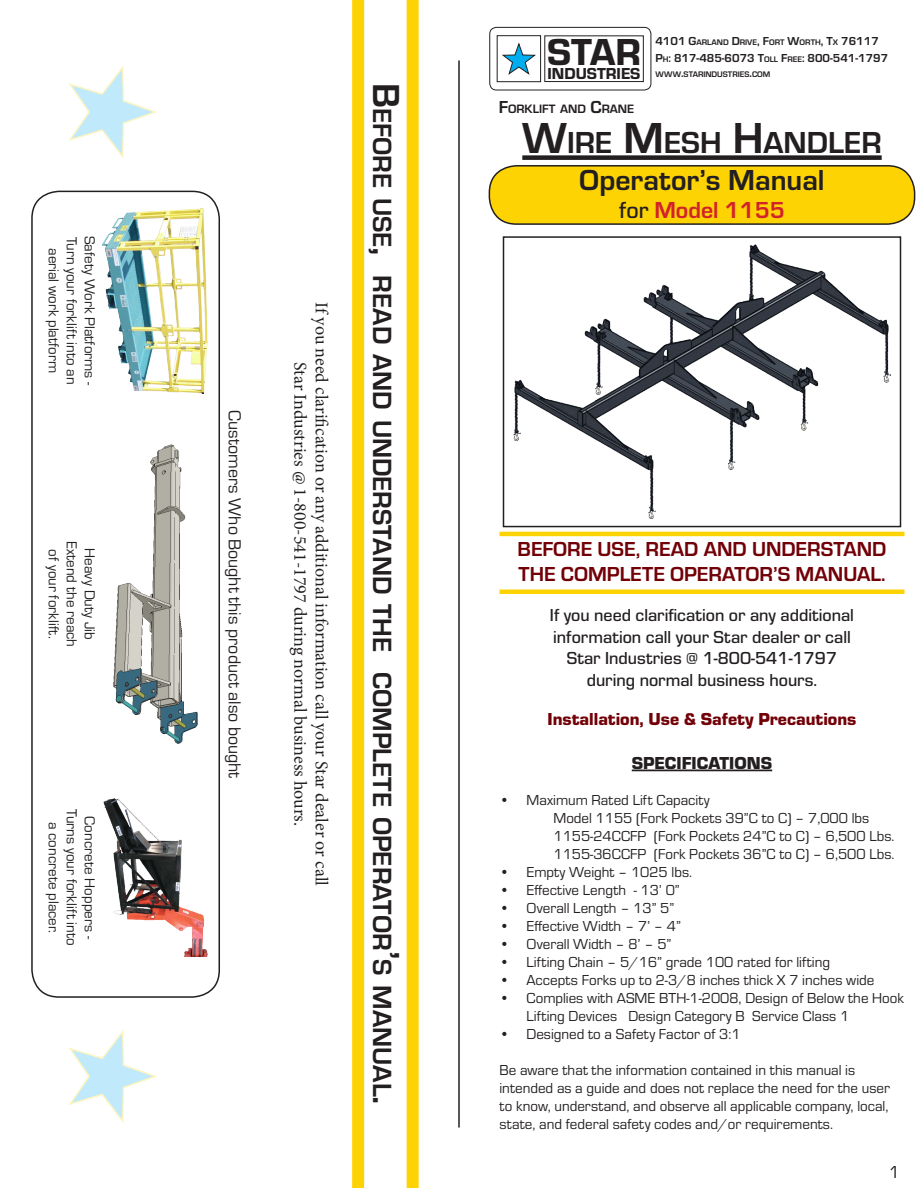
<style>
.page{position:relative;width:918px;height:1188px;background:#fff}
.page>*{position:absolute;margin:0;border:0;box-sizing:border-box;transform-origin:0 0}
.t1{font:39px "Eurostile Hea";color:#231f20}
.t2{font:700 31.5px "Eurostile";color:#231f20}
.t3{font:700 30px "Eurostile";color:#231f20}
.t4{font:700 27.3px "Eurostile";color:#231f20}
.t5{font:700 24px "Eurostile";color:#d1232a}
.t6{font:700 21px "Eurostile";color:#720007}
.t7{font:500 18px "Eurostile";color:#231f20}
.t8{font:18px/21.6px "Minion Pro";color:#231f20;text-align:center}
.t9{font:18px "Eurostile";color:#231f20}
.t10{font:900 18px "Eurostile";color:#720007}
.t11{font:900 18px "Eurostile";color:#231f20}
.t12{font:16.5px "Eurostile Hea";color:#231f20}
.t13{font:15px/18px "Eurostile";color:#231f20}
.t14{font:700 12.6px "Eurostile";color:#231f20}
.t15{font:700 12px "Eurostile";color:#231f20}
.t16{font:700 8.4px "Eurostile";color:#231f20}
.s1{font-size:39px}
.s2{font-size:12px}
.s3{font-size:8.4px}
.s4{font-size:18px}
.s5{font-size:45px}
.s6{font-weight:500;color:#231f20}
</style>
<div class="page">
<hr style="left:458px;top:60px;width:2px;height:1068px;background:#231f20">
<div style="left:489px;top:27px;width:162px;height:63px;border:1px solid #231f20;border-radius:7px"></div>
<svg style="left:502px;top:43px;width:34px;height:32px"></svg>
<div style="left:497px;top:35px;width:44px;height:47px;border:1px solid #231f20"></div>
<div style="left:544px;top:35px;width:100px;height:47px;border:1px solid #231f20"></div>
<div style="left:522px;top:155px;width:360px;height:5px;background:#231f20"></div>
<div style="left:489px;top:166px;width:426px;height:58px;background:#fed304;border-radius:27px"></div>
<div style="left:489px;top:165px;width:426px;height:60px;border:2px solid #231f20;border-radius:27px"></div>
<img style="left:514px;top:245px;width:376px;height:274px">
<div style="left:503px;top:236px;width:398px;height:291px;border:2px solid #231f20"></div>
<hr style="left:632px;top:770px;width:140px;height:1px;background:#231f20">
<div style="left:407px;top:0;width:12px;height:1188px;background:#fed304"></div>
<div style="left:352px;top:0;width:12px;height:1188px;background:#fed304"></div>
<div style="left:31px;top:191px;width:189px;height:807px;border:2px solid #231f20;border-radius:27px"></div>
<img style="left:102px;top:208px;width:105px;height:186px">
<img style="left:103px;top:798px;width:104px;height:159px">
<img style="left:113px;top:445px;width:85px;height:298px">
<svg style="left:68px;top:65px;width:89px;height:94px"></svg>
<svg style="left:68px;top:1030px;width:89px;height:93px"></svg>
<hr style="left:500px;top:532px;width:404px;height:4px;background:#fed304">
<hr style="left:500px;top:590px;width:404px;height:4px;background:#fed304">
<p class="t13" style="left:81px;top:237px;width:149px;rotate:90deg">Turn your forklift into an</p>
<p class="t13" style="left:99px;top:236px;width:151px;rotate:90deg">Safety Work Platforms -</p>
<p class="t13" style="left:63px;top:248px;width:126px;rotate:90deg">aerial work platform</p>
<p class="t13" style="left:81px;top:541px;width:108px;rotate:90deg">Extend the reach</p>
<p class="t13" style="left:99px;top:548px;width:93px;rotate:90deg">Heavy Duty Jib</p>
<p class="t13" style="left:63px;top:549px;width:91px;rotate:90deg">of your forklift.</p>
<p class="t13" style="left:81px;top:809px;width:138px;rotate:90deg">Turns your forklift into</p>
<p class="t13" style="left:99px;top:816px;width:124px;rotate:90deg">Concrete Hoppers -</p>
<p class="t13" style="left:63px;top:822px;width:113px;rotate:90deg">a concrete placer.</p>
<p class="t9" style="left:247px;top:410px;width:370px;rotate:90deg">Customers Who Bought this product also bought</p>
<p class="t8" style="left:332px;top:302px;width:585px;rotate:90deg">If you need clarification or any additional information call your Star dealer or call<br>Star Industries @ 1-800-541-1797 during normal business hours.</p>
<p class="t4" style="left:402px;top:83px;width:1023px;rotate:90deg"><span class="s1">B</span>EFORE USE<span class="s1">,</span> READ AND UNDERSTAND THE COMPLETE OPERATOR<span class="s1">’</span>S MANUAL<span class="s1">.</span></p>
<p class="t1" style="left:547px;top:24px;width:95px">STAR</p>
<p class="t12" style="left:548px;top:62px;width:94px">INDUSTRIES</p>
<p class="t16" style="left:655px;top:36px;width:225px"><span class="s2">4101 G</span>ARLAND <span class="s2">D</span>RIVE<span class="s2">, F</span>ORT <span class="s2">W</span>ORTH<span class="s2">, T</span>X <span class="s2">76117</span></p>
<p class="t15" style="left:655px;top:49px;width:234px">P<span class="s3">H</span>: 817-485-6073 T<span class="s3">OLL</span> F<span class="s3">REE</span>: 800-541-1797</p>
<p class="t16" style="left:655px;top:68px;width:10px">WWW</p>
<p class="t16" style="left:681px;top:68px;width:91px"><span class="s2">.</span>STARINDUSTRIES<span class="s2">.</span>COM</p>
<p class="t14" style="left:499px;top:99px;width:137px"><span class="s4">F</span>ORKLIFT AND <span class="s4">C</span>RANE</p>
<p class="t2" style="left:522px;top:120px;width:361px"><span class="s5">W</span>IRE <span class="s5">M</span> ESH <span class="s5">H</span>ANDLER</p>
<p class="t3" style="left:579px;top:158px;width:247px">Operator’s Manual</p>
<p class="t5" style="left:619px;top:193px;width:167px"><span class="s6">for</span> Model 1155</p>
<p class="t6" style="left:518px;top:534px;width:370px">BEFORE USE, READ AND UNDERSTAND</p>
<p class="t6" style="left:519px;top:559px;width:368px">THE COMPLETE OPERATOR’S MANUAL.</p>
<p class="t7" style="left:550px;top:603px;width:306px">If you need clarification or any additional</p>
<p class="t7" style="left:553px;top:624px;width:299px">information call your Star dealer or call</p>
<p class="t7" style="left:567px;top:646px;width:272px">Star Industries @ 1-800-541-1797</p>
<p class="t7" style="left:587px;top:668px;width:232px">during normal business hours.</p>
<p class="t10" style="left:548px;top:707px;width:310px">Installation, Use &amp; Safety Precautions</p>
<p class="t11" style="left:632px;top:750px;width:142px">SPECIFICATIONS</p>
<p class="t13" style="left:500px;top:790px;width:212px">• Maximum Rated Lift Capacity</p>
<p class="t13" style="left:554px;top:808px;width:317px">Model 1155 (Fork Pockets 39”C to C) – 7,000 lbs</p>
<p class="t13" style="left:554px;top:826px;width:342px">1155-24CCFP (Fork Pockets 24”C to C) – 6,500 Lbs.</p>
<p class="t13" style="left:554px;top:844px;width:342px">1155-36CCFP (Fork Pockets 36”C to C) – 6,500 Lbs.</p>
<p class="t13" style="left:500px;top:862px;width:194px">• Empty Weight – 1025 lbs.</p>
<p class="t13" style="left:500px;top:880px;width:182px">• Effective Length - 13’ 0”</p>
<p class="t13" style="left:500px;top:898px;width:176px">• Overall Length – 13” 5”</p>
<p class="t13" style="left:500px;top:916px;width:183px">• Effective Width – 7’ – 4”</p>
<p class="t13" style="left:500px;top:934px;width:173px">• Overall Width – 8’ – 5”</p>
<p class="t13" style="left:500px;top:952px;width:332px">• Lifting Chain – 5/16” grade 100 rated for lifting</p>
<p class="t13" style="left:500px;top:970px;width:376px">• Accepts Forks up to 2-3/8 inches thick X 7 inches wide</p>
<p class="t13" style="left:526px;top:988px;width:379px;text-indent:-27px">• Complies with ASME BTH-1-2008, Design of Below the Hook<br>Lifting Devices Design Category B Service Class 1</p>
<p class="t13" style="left:500px;top:1024px;width:243px">• Designed to a Safety Factor of 3:1</p>
<p class="t13" style="left:500px;top:1060px;width:392px">Be aware that the information contained in this manual is intended as a guide and does not replace the need for the user to know, understand, and observe all applicable company, local, state, and federal safety codes and/or requirements.</p>
<p class="t9" style="left:889px;top:1160px;width:13px">1</p>
</div>
